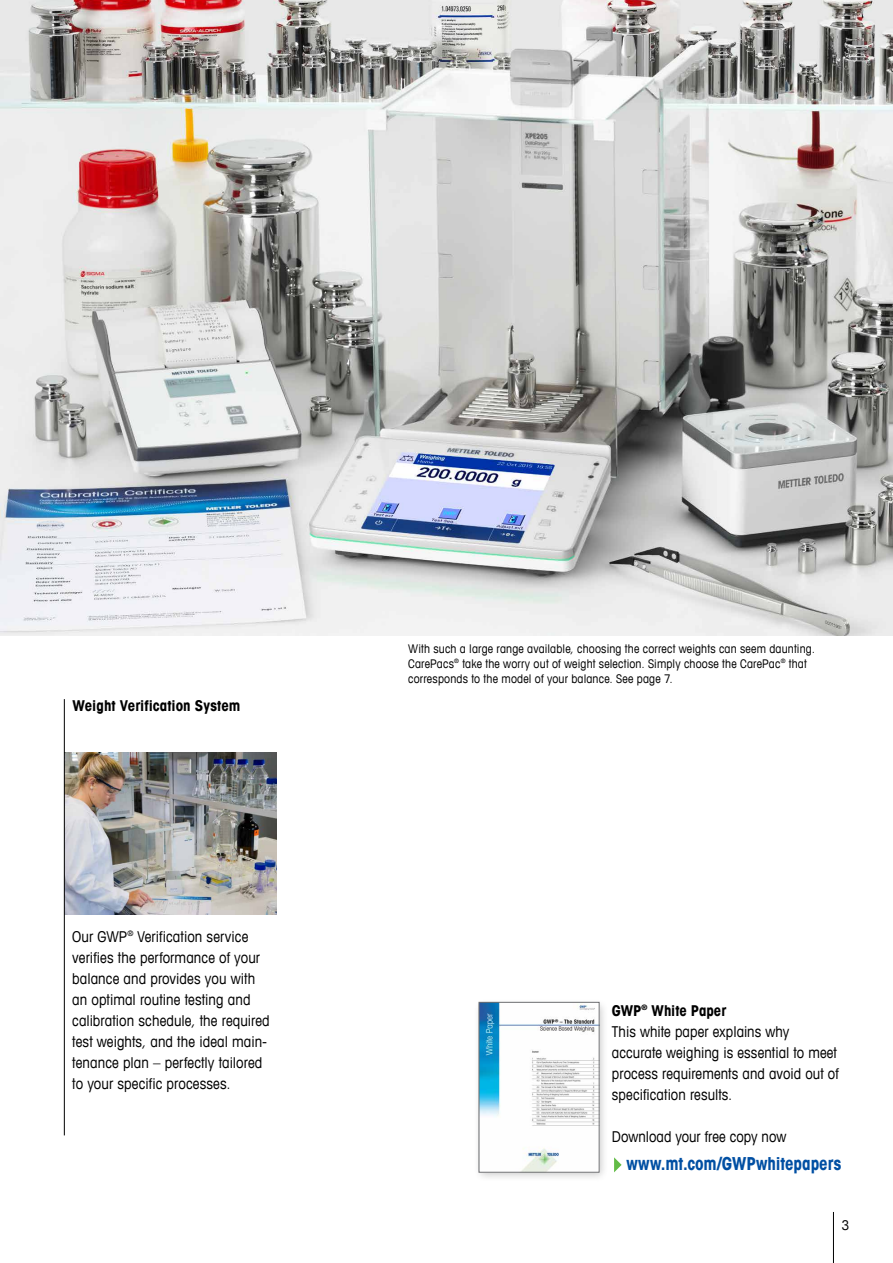
<style>
.page{position:relative;width:893px;height:1263px;background:#fff}
.page>*{position:absolute;margin:0;border:0;box-sizing:border-box;transform-origin:0 0}
.t1{font:700 condensed 18px "Avant Garde Com";color:#004fa3;scale:.95 1}
.t2{font:condensed 15px/21px "Avant Garde Com";letter-spacing:.005em;color:#000}
.t3{font:700 condensed 15px "Avant Garde Com";color:#000}
.t4{font:condensed 13.5px "Avant Garde Com";color:#000}
.t5{font:condensed 12px/15px "Avant Garde Com";letter-spacing:.015em;color:#000}
.s1{font-weight:700}
</style>
<div class="page">
<hr style="left:833px;top:1212px;width:1px;height:51px;background:#000">
<img style="left:65px;top:753px;width:211px;height:161px">
<hr style="left:64px;top:699px;width:1px;height:436px;background:#000">
<img style="left:0;top:0;width:893px;height:636px">
<svg style="left:614px;top:1157px;width:8px;height:15px"></svg>
<div style="left:473px;top:998px;width:135px;height:184px;background:#000;opacity:.21"></div>
<img style="left:481px;top:1004px;width:116px;height:166px">
<div style="left:479px;top:1002px;width:120px;height:170px;border:1px solid #6d6e71"></div>
<p class="t3" style="left:73px;top:696px;width:169px">Weight Verification System</p>
<p class="t2" style="left:72px;top:926px;width:199px">Our GWP<sup>®</sup> Verification service verifies the performance of your balance and provides you with an optimal routine testing and calibration schedule, the required test weights, and the ideal main&shy;tenance plan – perfectly tailored to your specific processes.</p>
<p class="t5" style="left:408px;top:641px;width:408px">With such a large range available, choosing the correct weights can seem daunting.<br>CarePacs<sup>®</sup> take the worry out of weight selection. Simply choose the CarePac<sup>®</sup> that corresponds to the model of your balance. See page 7.</p>
<p class="t2" style="left:612px;top:1000px;width:228px"><span class="s1">GWP</span><sup>®</sup> <span class="s1">White Paper<br></span>This white paper explains why accurate weighing is essential to meet process requirements and avoid out of specification results.</p>
<p class="t2" style="left:612px;top:1126px;width:176px">Download your free copy now</p>
<p class="t1" style="left:626px;top:1152px;width:228px">www.mt.com/GWPwhitepapers</p>
<p class="t4" style="left:842px;top:1217px;width:9px">3</p>
</div>
